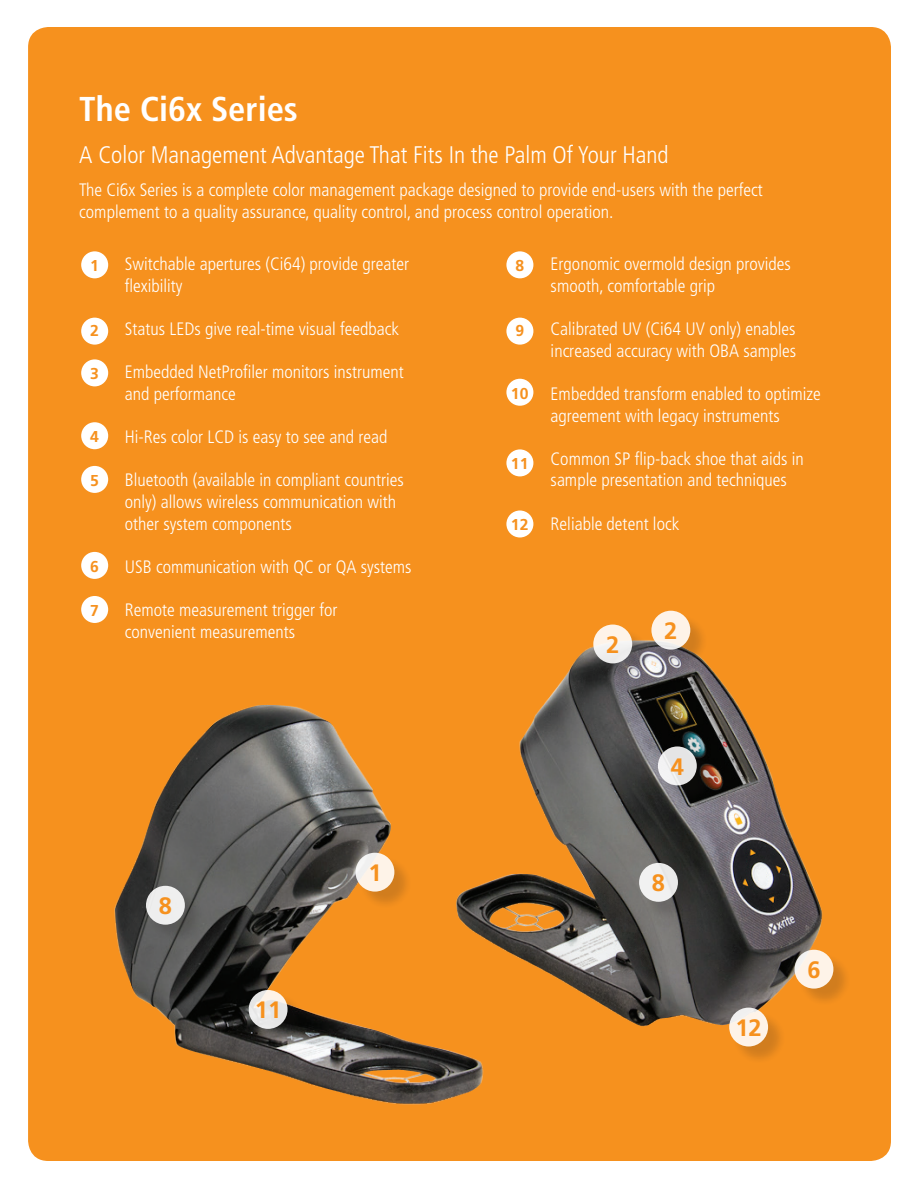
<style>
.page{position:relative;width:918px;height:1188px;background:#fff}
.page>*{position:absolute;margin:0;border:0;box-sizing:border-box;transform-origin:0 0}
.t1{font:700 condensed 34.5px "Frutiger";color:#fff}
.t2{font:300 condensed 24px "Frutiger";color:#fff}
.t3{font:700 23.7px "Frutiger";color:#f6911e}
.t4{font:300 condensed 18px/21.6px "Frutiger";color:#fff}
.t5{font:700 15.75px "Frutiger";color:#f6911e}
</style>
<div class="page">
<div style="left:28px;top:27px;width:863px;height:1134px;background:#f6911e;border-radius:20px"></div>
<img style="left:528px;top:624px;width:297px;height:413px">
<img style="left:114px;top:704px;width:414px;height:401px">
<div style="left:358px;top:855px;width:55px;height:55px;background:#231f20;opacity:.2"></div>
<div style="left:356px;top:853px;width:38px;height:39px;background:linear-gradient(to right,#f5f3f0,#fff2e3);border-radius:50%"></div>
<div style="left:596px;top:627px;width:55px;height:55px;background:#231f20;opacity:.2"></div>
<div style="left:593px;top:625px;width:39px;height:38px;background:#f5f3eb;border-radius:50%"></div>
<div style="left:732px;top:1010px;width:55px;height:55px;background:#231f20;opacity:.2"></div>
<div style="left:729px;top:1008px;width:39px;height:38px;background:linear-gradient(to right,#f8f1e9,#fff4e8);border-radius:50%"></div>
<div style="left:81px;top:251px;width:27px;height:27px;background:#fff;border-radius:50%"></div>
<div style="left:81px;top:318px;width:27px;height:27px;background:#fff;border-radius:50%"></div>
<div style="left:81px;top:359px;width:27px;height:27px;background:#fff;border-radius:50%"></div>
<div style="left:81px;top:422px;width:27px;height:27px;background:#fff;border-radius:50%"></div>
<div style="left:81px;top:466px;width:27px;height:27px;background:#fff;border-radius:50%"></div>
<div style="left:661px;top:749px;width:54px;height:55px;background:#231f20;opacity:.2"></div>
<div style="left:658px;top:746px;width:39px;height:39px;background:linear-gradient(to right,#f1f1f2,#dcdddc);border-radius:50%"></div>
<div style="left:81px;top:552px;width:27px;height:27px;background:#fff;border-radius:50%"></div>
<div style="left:797px;top:953px;width:55px;height:54px;background:#231f20;opacity:.2"></div>
<div style="left:795px;top:950px;width:38px;height:39px;background:#fef3e8;border-radius:50%"></div>
<div style="left:251px;top:993px;width:55px;height:54px;background:#231f20;opacity:.2"></div>
<svg style="left:249px;top:990px;width:39px;height:39px"></svg>
<div style="left:81px;top:596px;width:27px;height:27px;background:#fff;border-radius:50%"></div>
<div style="left:506px;top:251px;width:27px;height:27px;background:#fff;border-radius:50%"></div>
<div style="left:506px;top:318px;width:27px;height:27px;background:#fff;border-radius:50%"></div>
<div style="left:506px;top:379px;width:27px;height:27px;background:#fff;border-radius:50%"></div>
<div style="left:506px;top:449px;width:27px;height:27px;background:#fff;border-radius:50%"></div>
<div style="left:506px;top:510px;width:27px;height:27px;background:#fff;border-radius:50%"></div>
<div style="left:149px;top:889px;width:54px;height:54px;background:#231f20;opacity:.2"></div>
<div style="left:146px;top:886px;width:39px;height:39px;background:#eee;border-radius:50%"></div>
<div style="left:654px;top:613px;width:55px;height:55px;background:#231f20;opacity:.2"></div>
<svg style="left:651px;top:611px;width:39px;height:39px"></svg>
<div style="left:642px;top:866px;width:54px;height:54px;background:#231f20;opacity:.2"></div>
<div style="left:639px;top:863px;width:39px;height:39px;background:#f1f1f1;border-radius:50%"></div>
<h1 class="t1" style="left:79px;top:88px;width:220px">The Ci6x Series</h1>
<h2 class="t2" style="left:79px;top:141px;width:591px">A Color Management Advantage That Fits In the Palm Of Your Hand</h2>
<p class="t4" style="left:79px;top:179px;width:685px">The Ci6x Series is a complete color management package designed to provide end-users with the perfect complement to a quality assurance, quality control, and process control operation.</p>
<p class="t5" style="left:515px;top:256px;width:10px">8</p>
<p class="t4" style="left:125px;top:254px;width:286px">Switchable apertures (Ci64) provide greater flexibility</p>
<p class="t4" style="left:125px;top:319px;width:276px">Status LEDs give real-time visual feedback</p>
<p class="t4" style="left:125px;top:362px;width:281px">Embedded NetProfiler monitors instrument and performance</p>
<p class="t4" style="left:125px;top:427px;width:264px">Hi-Res color LCD is easy to see and read</p>
<p class="t4" style="left:125px;top:470px;width:281px">Bluetooth (available in compliant countries only) allows wireless communication with other system components</p>
<p class="t4" style="left:125px;top:556px;width:288px">USB communication with QC or QA systems</p>
<p class="t4" style="left:125px;top:599px;width:214px">Remote measurement trigger for convenient measurements</p>
<p class="t4" style="left:551px;top:254px;width:242px">Ergonomic overmold design provides smooth, comfortable grip</p>
<p class="t4" style="left:551px;top:319px;width:247px">Calibrated UV (Ci64 UV only) enables increased accuracy with OBA samples</p>
<p class="t4" style="left:551px;top:383px;width:272px">Embedded transform enabled to optimize agreement with legacy instruments</p>
<p class="t4" style="left:551px;top:448px;width:255px">Common SP flip-back shoe that aids in sample presentation and techniques</p>
<p class="t4" style="left:551px;top:513px;width:130px">Reliable detent lock</p>
<p class="t5" style="left:90px;top:256px;width:10px">1</p>
<p class="t5" style="left:90px;top:321px;width:10px">2</p>
<p class="t5" style="left:90px;top:365px;width:10px">3</p>
<p class="t5" style="left:515px;top:321px;width:10px">9</p>
<p class="t5" style="left:511px;top:384px;width:19px">10</p>
<p class="t5" style="left:90px;top:427px;width:10px">4</p>
<p class="t5" style="left:90px;top:471px;width:10px">5</p>
<p class="t5" style="left:511px;top:454px;width:19px">11</p>
<p class="t5" style="left:511px;top:516px;width:19px">12</p>
<p class="t5" style="left:90px;top:557px;width:10px">6</p>
<p class="t5" style="left:90px;top:601px;width:10px">7</p>
<h3 class="t3" style="left:664px;top:617px;width:15px">2</h3>
<h3 class="t3" style="left:606px;top:631px;width:15px">2</h3>
<h3 class="t3" style="left:159px;top:892px;width:15px">8</h3>
<h3 class="t3" style="left:255px;top:996px;width:28px">11</h3>
<h3 class="t3" style="left:368px;top:859px;width:15px">1</h3>
<h3 class="t3" style="left:671px;top:753px;width:15px">4</h3>
<h3 class="t3" style="left:652px;top:869px;width:15px">8</h3>
<h3 class="t3" style="left:735px;top:1014px;width:28px">12</h3>
<h3 class="t3" style="left:807px;top:956px;width:15px">6</h3>
</div>
